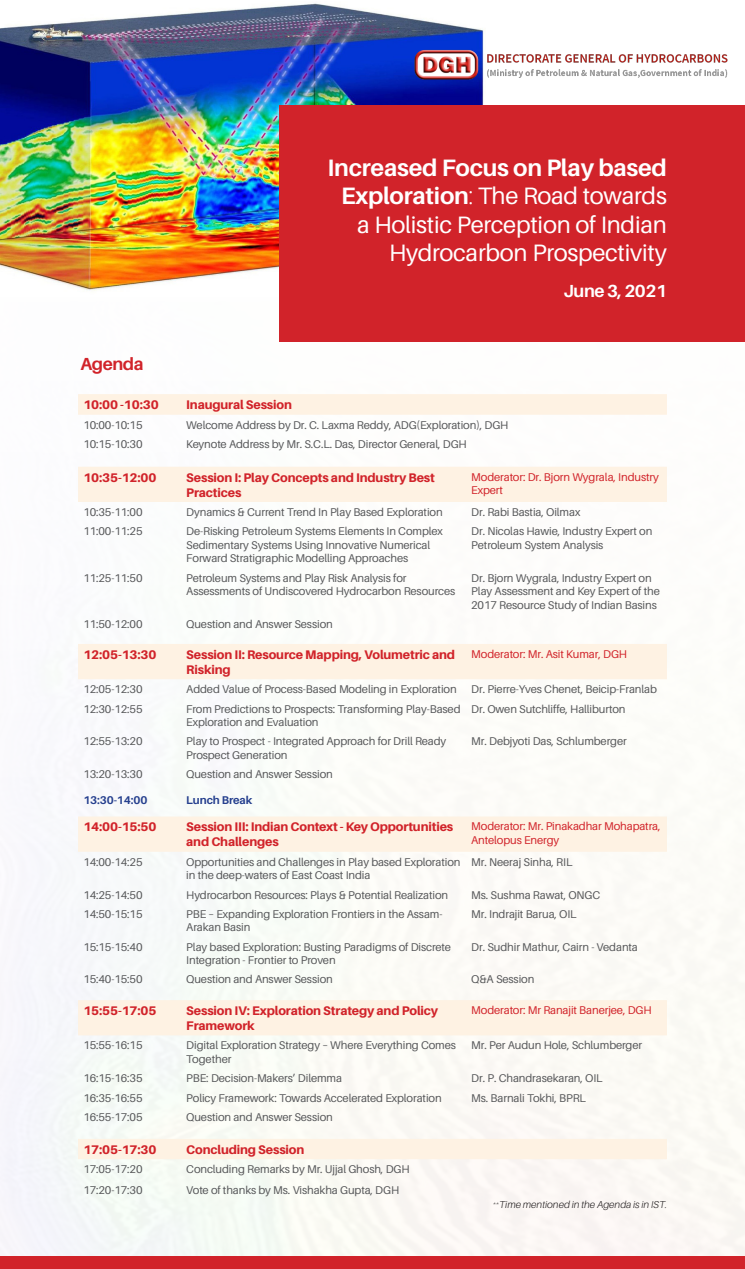
<style>
.page{position:relative;width:745px;height:1269px;background:#fff}
.page>*{position:absolute;margin:0;border:0;box-sizing:border-box;transform-origin:0 0}
.t1{font:23.75px/28.5px "Aileron";letter-spacing:-.01em;color:#fff;text-align:right}
.t2{font:700 17.5px "Aileron";letter-spacing:-.025em;color:#fff}
.t3{font:700 17.5px "Aileron";letter-spacing:-.025em;color:#d1232a}
.t4{font:800 12.5px/15px "Aileron";letter-spacing:-.01em;color:#d1232a}
.t5{font:11.25px/13.5px "Aileron";letter-spacing:-.01em;color:#57585a}
.t6{font:11.25px/13.5px "Aileron";letter-spacing:-.01em;color:#d1232a}
.t7{font:700 11.25px "Aileron";letter-spacing:-.01em;color:#253f8e}
.t8{font:italic 300 10px "Aileron";color:#231f20}
.s1{font-weight:700}
.s2{font-weight:300}
</style>
<div class="page">
<img style="left:0;top:341px;width:744px;height:915px">
<img style="left:0;top:3px;width:484px;height:288px">
<img style="left:410px;top:44px;width:318px;height:41px">
<svg style="left:78px;top:394px;width:588px;height:108px;fill:#fef3e6"></svg>
<svg style="left:78px;top:644px;width:588px;height:515px;fill:#fcfaf6"></svg>
<div style="left:279px;top:105px;width:465px;height:236px;background:#d1232a"></div>
<div style="left:0;top:1256px;width:744px;height:12px;background:#d1232a"></div>
<p class="t3" style="left:80px;top:354px;width:64px">Agenda</p>
<p class="t1" style="left:327px;top:153px;width:341px"><span class="s1">Increased Focus on Play based<br>Exploration</span><span class="s2">:</span> The Road towards a Holistic Perception of Indian<br>Hydrocarbon Prospectivity</p>
<p class="t2" style="left:563px;top:281px;width:105px">June 3, 2021</p>
<p class="t4" style="left:83px;top:397px;width:77px">10:00 -10:30</p>
<p class="t4" style="left:186px;top:397px;width:107px">Inaugural Session</p>
<p class="t5" style="left:83px;top:418px;width:61px">10:00-10:15</p>
<p class="t5" style="left:186px;top:418px;width:323px">Welcome Address by Dr. C. Laxma Reddy, ADG(Exploration), DGH</p>
<p class="t5" style="left:83px;top:437px;width:61px">10:15-10:30</p>
<p class="t5" style="left:186px;top:437px;width:282px">Keynote Address by Mr. S.C.L. Das, Director General, DGH</p>
<p class="t4" style="left:83px;top:470px;width:75px">10:35-12:00</p>
<p class="t4" style="left:186px;top:470px;width:250px">Session I: Play Concepts and Industry Best<br>Practices</p>
<p class="t6" style="left:471px;top:470px;width:189px">Moderator: Dr. Bjorn Wygrala, Industry<br>Expert</p>
<p class="t5" style="left:83px;top:505px;width:61px">10:35-11:00</p>
<p class="t5" style="left:186px;top:505px;width:258px">Dynamics &amp; Current Trend In Play Based Exploration</p>
<p class="t5" style="left:471px;top:505px;width:111px">Dr. Rabi Bastia, Oilmax</p>
<p class="t5" style="left:83px;top:525px;width:61px">11:00-11:25</p>
<p class="t5" style="left:186px;top:525px;width:258px">De-Risking Petroleum Systems Elements In Complex<br>Sedimentary Systems Using Innovative Numerical<br>Forward Stratigraphic Modelling Approaches</p>
<p class="t5" style="left:471px;top:525px;width:182px">Dr. Nicolas Hawie, Industry Expert on<br>Petroleum System Analysis</p>
<p class="t5" style="left:83px;top:571px;width:61px">11:25-11:50</p>
<p class="t5" style="left:186px;top:571px;width:270px">Petroleum Systems and Play Risk Analysis for<br>Assessments of Undiscovered Hydrocarbon Resources</p>
<p class="t5" style="left:471px;top:571px;width:190px">Dr. Bjorn Wygrala, Industry Expert on<br>Play Assessment and Key Expert of the<br>2017 Resource Study of Indian Basins</p>
<p class="t5" style="left:83px;top:617px;width:61px">11:50-12:00</p>
<p class="t5" style="left:186px;top:617px;width:148px">Question and Answer Session</p>
<p class="t4" style="left:83px;top:647px;width:75px">12:05-13:30</p>
<p class="t4" style="left:186px;top:647px;width:270px">Session II: Resource Mapping, Volumetric and<br>Risking</p>
<p class="t6" style="left:471px;top:647px;width:157px">Moderator: Mr. Asit Kumar, DGH</p>
<p class="t5" style="left:83px;top:682px;width:61px">12:05-12:30</p>
<p class="t5" style="left:186px;top:682px;width:272px">Added Value of Process-Based Modeling in Exploration</p>
<p class="t5" style="left:471px;top:682px;width:187px">Dr. Pierre-Yves Chenet, Beicip-Franlab</p>
<p class="t5" style="left:83px;top:702px;width:61px">12:30-12:55</p>
<p class="t5" style="left:186px;top:702px;width:276px">From Predictions to Prospects: Transforming Play-Based<br>Exploration and Evaluation</p>
<p class="t5" style="left:471px;top:702px;width:156px">Dr. Owen Sutchliffe, Halliburton</p>
<p class="t5" style="left:83px;top:734px;width:61px">12:55-13:20</p>
<p class="t5" style="left:186px;top:734px;width:261px">Play to Prospect - Integrated Approach for Drill Ready<br>Prospect Generation</p>
<p class="t5" style="left:471px;top:734px;width:157px">Mr. Debjyoti Das, Schlumberger</p>
<p class="t5" style="left:83px;top:767px;width:61px">13:20-13:30</p>
<p class="t5" style="left:186px;top:767px;width:148px">Question and Answer Session</p>
<p class="t7" style="left:83px;top:793px;width:65px">13:30-14:00</p>
<p class="t7" style="left:186px;top:793px;width:68px">Lunch Break</p>
<p class="t4" style="left:83px;top:819px;width:75px">14:00-15:50</p>
<p class="t4" style="left:186px;top:819px;width:268px">Session III: Indian Context - Key Opportunities and Challenges</p>
<p class="t6" style="left:471px;top:820px;width:191px">Moderator: Mr. Pinakadhar Mohapatra,<br>Antelopus Energy</p>
<p class="t5" style="left:83px;top:855px;width:61px">14:00-14:25</p>
<p class="t5" style="left:186px;top:855px;width:276px">Opportunities and Challenges in Play based Exploration in the deep-waters of East Coast India</p>
<p class="t5" style="left:471px;top:855px;width:103px">Mr. Neeraj Sinha, RIL</p>
<p class="t5" style="left:83px;top:888px;width:61px">14:25-14:50</p>
<p class="t5" style="left:186px;top:888px;width:263px">Hydrocarbon Resources: Plays &amp; Potential Realization</p>
<p class="t5" style="left:471px;top:888px;width:130px">Ms. Sushma Rawat, ONGC</p>
<p class="t5" style="left:83px;top:907px;width:61px">14:50-15:15</p>
<p class="t5" style="left:186px;top:907px;width:257px">PBE – Expanding Exploration Frontiers in the Assam-<br>Arakan Basin</p>
<p class="t5" style="left:471px;top:907px;width:107px">Mr. Indrajit Barua, OIL</p>
<p class="t5" style="left:83px;top:940px;width:61px">15:15-15:40</p>
<p class="t5" style="left:186px;top:940px;width:266px">Play based Exploration: Busting Paradigms of Discrete<br>Integration - Frontier to Proven</p>
<p class="t5" style="left:471px;top:940px;width:168px">Dr. Sudhir Mathur, Cairn - Vedanta</p>
<p class="t5" style="left:83px;top:973px;width:61px">15:40-15:50</p>
<p class="t5" style="left:186px;top:973px;width:148px">Question and Answer Session</p>
<p class="t5" style="left:471px;top:973px;width:65px">Q&amp;A Session</p>
<p class="t4" style="left:83px;top:1003px;width:75px">15:55-17:05</p>
<p class="t4" style="left:186px;top:1003px;width:253px">Session IV: Exploration Strategy and Policy<br>Framework</p>
<p class="t6" style="left:471px;top:1003px;width:182px">Moderator: Mr Ranajit Banerjee, DGH</p>
<p class="t5" style="left:83px;top:1038px;width:61px">15:55-16:15</p>
<p class="t5" style="left:186px;top:1038px;width:271px">Digital Exploration Strategy – Where Everything Comes<br>Together</p>
<p class="t5" style="left:471px;top:1038px;width:172px">Mr. Per Audun Hole, Schlumberger</p>
<p class="t5" style="left:83px;top:1071px;width:61px">16:15-16:35</p>
<p class="t5" style="left:186px;top:1071px;width:157px">PBE: Decision-Makers’ Dilemma</p>
<p class="t5" style="left:471px;top:1071px;width:133px">Dr. P. Chandrasekaran, OIL</p>
<p class="t5" style="left:83px;top:1091px;width:61px">16:35-16:55</p>
<p class="t5" style="left:186px;top:1091px;width:257px">Policy Framework: Towards Accelerated Exploration</p>
<p class="t5" style="left:471px;top:1091px;width:116px">Ms. Barnali Tokhi, BPRL</p>
<p class="t5" style="left:83px;top:1110px;width:61px">16:55-17:05</p>
<p class="t5" style="left:186px;top:1110px;width:148px">Question and Answer Session</p>
<p class="t4" style="left:83px;top:1142px;width:75px">17:05-17:30</p>
<p class="t4" style="left:186px;top:1142px;width:120px">Concluding Session</p>
<p class="t5" style="left:83px;top:1162px;width:61px">17:05-17:20</p>
<p class="t5" style="left:186px;top:1162px;width:225px">Concluding Remarks by Mr. Ujjal Ghosh, DGH</p>
<p class="t5" style="left:83px;top:1183px;width:61px">17:20-17:30</p>
<p class="t5" style="left:186px;top:1183px;width:214px">Vote of thanks by Ms. Vishakha Gupta, DGH</p>
<p class="t8" style="left:492px;top:1199px;width:175px"><sup>**</sup>Time mentioned in the Agenda is in IST.</p>
</div>
